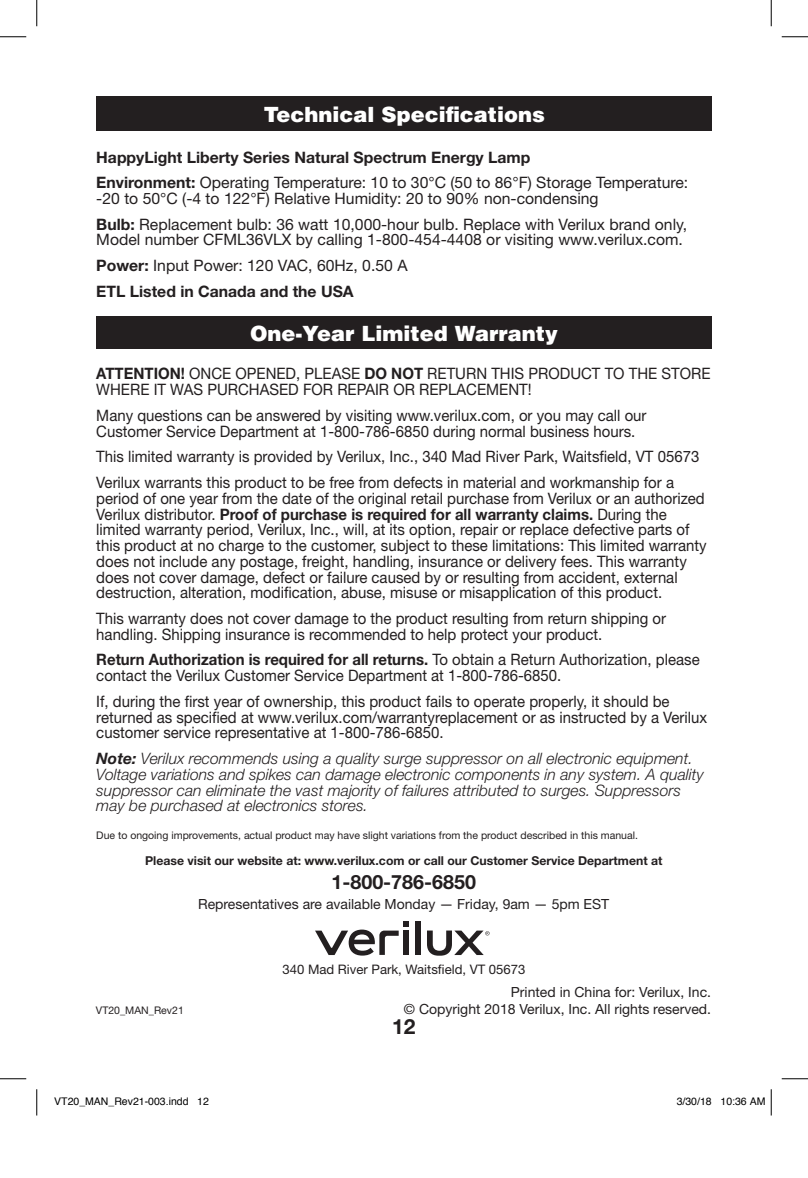
<style>
.page{position:relative;width:808px;height:1178px;background:#fff}
.page>*{position:absolute;margin:0;border:0;box-sizing:border-box;transform-origin:0 0}
.t1{font:900 21px "Helvetica";color:#fff}
.t2{font:700 21px "Helvetica Neue LT Std";color:#231f20}
.t3{font:700 19.6px "Helvetica Neue LT Std";color:#231f20}
.t4{font:15.75px/15.8px "Helvetica Neue LT Std";color:#231f20;scale:.95 1}
.t5{font:italic 300 15.75px/15.8px "Helvetica Neue LT Std";color:#231f20}
.t6{font:15.75px/25.7px "Helvetica Neue LT Std";color:#231f20}
.t7{font:700 15.75px/25.7px "Helvetica Neue LT Std";color:#231f20}
.t8{font:14px/16.8px "Helvetica Neue LT Std";color:#231f20;text-align:right}
.t9{font:13.12px "Helvetica Neue LT Std";color:#231f20}
.t10{font:700 12.25px "Helvetica Neue LT Std";color:#231f20}
.t11{font:10.5px "Helvetica Neue LT Std";color:#231f20}
.t12{font:10.5px "Helvetica";color:#000}
.s1{font-weight:400}
.s2{font-weight:700}
</style>
<div class="page">
<div style="left:96px;top:317px;width:615px;height:32px;background:#231f20"></div>
<div style="left:415px;top:921px;width:6px;height:34px;background:#231f20"></div>
<svg style="left:427px;top:930px;width:62px;height:25px"></svg>
<svg style="left:315px;top:921px;width:93px;height:34px"></svg>
<div style="left:97px;top:96px;width:615px;height:35px;background:#231f20"></div>
<svg style="left:0;top:36px;width:26px;height:1px"></svg>
<svg style="left:781px;top:36px;width:27px;height:1px"></svg>
<svg style="left:0;top:1078px;width:26px;height:1px"></svg>
<svg style="left:781px;top:1078px;width:27px;height:1px"></svg>
<svg style="left:36px;top:0;width:1px;height:26px"></svg>
<svg style="left:36px;top:1089px;width:1px;height:26px"></svg>
<svg style="left:771px;top:0;width:1px;height:26px"></svg>
<svg style="left:771px;top:1089px;width:1px;height:26px"></svg>
<h1 class="t1" style="left:264px;top:101px;width:283px">Technical Specifications</h1>
<p class="t7" style="left:96px;top:144px;width:593px">HappyLight Liberty Series Natural Spectrum Energy Lamp<br>Environment: <span class="s1">Operating Temperature: 10 to 30°C (50 to 86°F) Storage Temperature:</span></p>
<p class="t6" style="left:96px;top:185px;width:592px">-20 to 50°C (-4 to 122°F) Relative Humidity: 20 to 90% non-condensing<br><span class="s2">Bulb:</span> Replacement bulb: 36 watt 10,000-hour bulb. Replace with Verilux brand only,</p>
<p class="t6" style="left:96px;top:227px;width:588px">Model number CFML36VLX by calling 1-800-454-4408 or visiting www.verilux.com.<br><span class="s2">Power:</span> Input Power: 120 VAC, 60Hz, 0.50 A<br><span class="s2">ETL Listed in Canada and the USA</span></p>
<h1 class="t1" style="left:250px;top:320px;width:309px">One-Year Limited Warranty</h1>
<p class="t4" style="left:96px;top:366px;width:648px"><span class="s2">ATTENTION!</span> ONCE OPENED, PLEASE <span class="s2">DO NOT</span> RETURN THIS PRODUCT TO THE STORE<br>WHERE IT WAS PURCHASED FOR REPAIR OR REPLACEMENT!</p>
<p class="t4" style="left:96px;top:407px;width:581px">Many questions can be answered by visiting www.verilux.com, or you may call our<br>Customer Service Department at 1-800-786-6850 during normal business hours.</p>
<p class="t4" style="left:96px;top:444px;width:636px;line-height:25.7px">This limited warranty is provided by Verilux, Inc., 340 Mad River Park, Waitsfield, VT 05673<br>Verilux warrants this product to be free from defects in material and workmanship for a</p>
<p class="t4" style="left:96px;top:490px;width:644px">period of one year from the date of the original retail purchase from Verilux or an authorized Verilux distributor. <span class="s2">Proof of purchase is required for all warranty claims.</span> During the limited warranty period, Verilux, Inc., will, at its option, repair or replace defective parts of this product at no charge to the customer, subject to these limitations: This limited warranty does not include any postage, freight, handling, insurance or delivery fees. This warranty does not cover damage, defect or failure caused by or resulting from accident, external destruction, alteration, modification, abuse, misuse or misapplication of this product.</p>
<p class="t4" style="left:96px;top:610px;width:601px">This warranty does not cover damage to the product resulting from return shipping or handling. Shipping insurance is recommended to help protect your product.</p>
<p class="t4" style="left:96px;top:652px;width:636px"><span class="s2">Return Authorization is required for all returns.</span> To obtain a Return Authorization, please contact the Verilux Customer Service Department at 1-800-786-6850.</p>
<p class="t4" style="left:96px;top:693px;width:644px">If, during the first year of ownership, this product fails to operate properly, it should be returned as specified at www.verilux.com/warrantyreplacement or as instructed by a Verilux customer service representative at 1-800-786-6850.</p>
<p class="t5" style="left:96px;top:750px;width:609px"><span class="s2">Note:</span> Verilux recommends using a quality surge suppressor on all electronic equipment.<br>Voltage variations and spikes can damage electronic components in any system. A quality suppressor can eliminate the vast majority of failures attributed to surges. Suppressors may be purchased at electronics stores.</p>
<p class="t11" style="left:96px;top:828px;width:543px">Due to ongoing improvements, actual product may have slight variations from the product described in this manual.</p>
<p class="t10" style="left:145px;top:853px;width:519px">Please visit our website at: www.verilux.com or call our Customer Service Department at</p>
<p class="t3" style="left:331px;top:869px;width:146px">1-800-786-6850</p>
<p class="t8" style="left:198px;top:896px;width:413px">Representatives are available Monday — Friday, 9am — 5pm EST</p>
<p class="t11" style="left:96px;top:1004px;width:89px">VT20_MAN_Rev21</p>
<p class="t9" style="left:282px;top:961px;width:244px">340 Mad River Park, Waitsfield, VT 05673</p>
<p class="t8" style="left:404px;top:984px;width:309px">Printed in China for: Verilux, Inc.<br>© Copyright 2018 Verilux, Inc. All rights reserved.</p>
<h1 class="t2" style="left:392px;top:1013px;width:25px">12</h1>
<p class="t12" style="left:54px;top:1093px;width:156px">VT20_MAN_Rev21-003.indd 12</p>
<p class="t12" style="left:676px;top:1093px;width:90px">3/30/18 10:36 AM</p>
</div>
